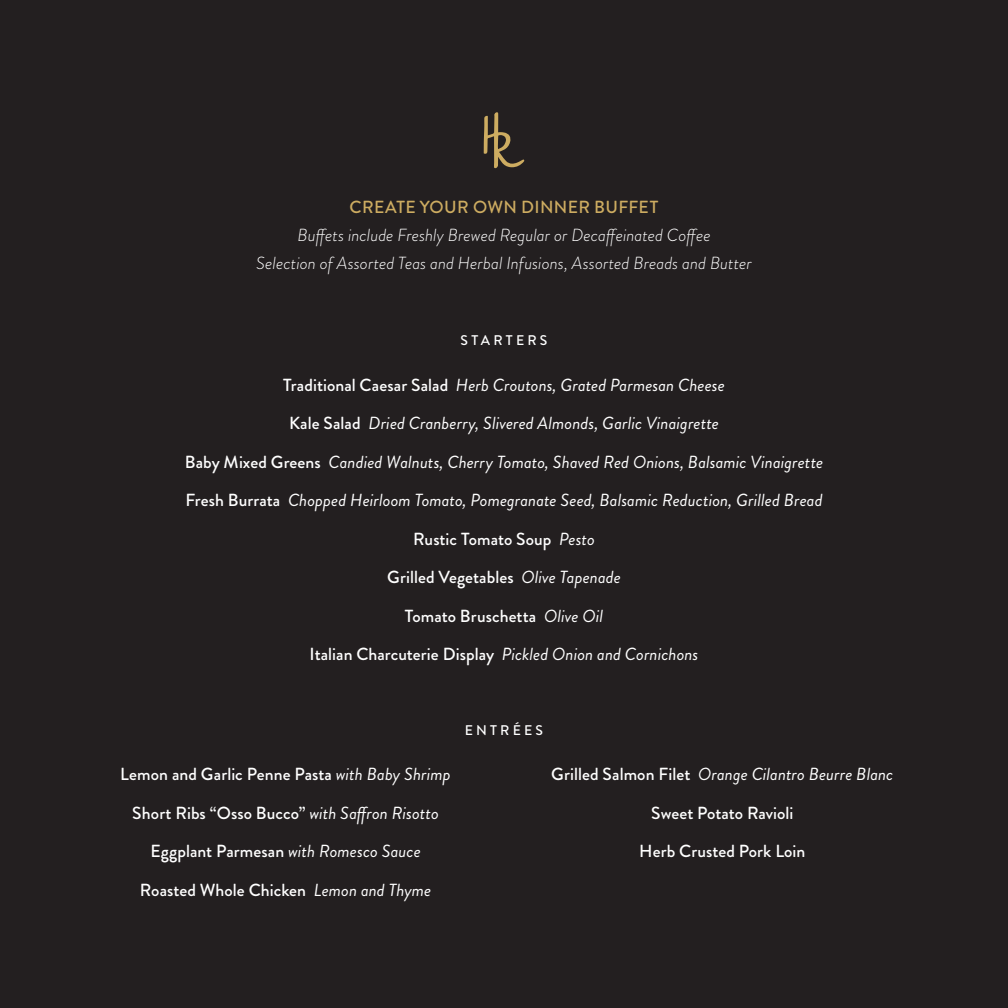
<style>
.page{position:relative;width:1008px;height:1008px;background:#231f20}
.page>*{position:absolute;margin:0;border:0;box-sizing:border-box;transform-origin:0 0}
.t1{font:italic 17.5px "Brandon Grotesque";letter-spacing:.005em;color:#fff}
.t2{font:500 17.5px "Brandon Grotesque";letter-spacing:.005em;color:#fff}
.t3{font:italic 300 17.5px/28px "Brandon Grotesque";letter-spacing:.005em;color:#fff;text-align:center}
.t4{font:500 17.5px "Brandon Grotesque";letter-spacing:.02em;color:#cdac61}
.t5{font:500 14px "Brandon Grotesque";letter-spacing:.23em;color:#fff}
.s1{font-weight:500;font-style:normal}
.s2{font-weight:400;font-style:italic}
</style>
<div class="page">
<svg style="left:484px;top:112px;width:41px;height:56px"></svg>
<p class="t4" style="left:350px;top:195px;width:310px">CREATE YOUR OWN DINNER BUFFET</p>
<p class="t3" style="left:256px;top:221px;width:497px">Buffets include Freshly Brewed Regular or Decaffeinated Coffee<br>Selection of Assorted Teas and Herbal Infusions, Assorted Breads and Butter</p>
<p class="t5" style="left:460px;top:331px;width:89px">STARTERS</p>
<p class="t1" style="left:283px;top:373px;width:443px"><span class="s1">Traditional Caesar Salad</span> Herb Croutons, Grated Parmesan Cheese</p>
<p class="t1" style="left:289px;top:411px;width:431px"><span class="s1">Kale Salad</span> Dried Cranberry, Slivered Almonds, Garlic Vinaigrette</p>
<p class="t1" style="left:185px;top:450px;width:640px"><span class="s1">Baby Mixed Greens</span> Candied Walnuts, Cherry Tomato, Shaved Red Onions, Balsamic Vinaigrette</p>
<p class="t1" style="left:185px;top:488px;width:639px"><span class="s1">Fresh Burrata</span> Chopped Heirloom Tomato, Pomegranate Seed, Balsamic Reduction, Grilled Bread</p>
<p class="t2" style="left:413px;top:527px;width:183px">Rustic Tomato Soup <span class="s2">Pesto</span></p>
<p class="t2" style="left:387px;top:565px;width:235px">Grilled Vegetables <span class="s2">Olive Tapenade</span></p>
<p class="t2" style="left:405px;top:604px;width:200px">Tomato Bruschetta <span class="s2">Olive Oil</span></p>
<p class="t2" style="left:310px;top:642px;width:390px">Italian Charcuterie Display <span class="s2">Pickled Onion and Cornichons</span></p>
<p class="t2" style="left:120px;top:762px;width:332px">Lemon and Garlic Penne Pasta <span class="s2">with Baby Shrimp</span></p>
<p class="t2" style="left:132px;top:801px;width:308px">Short Ribs “Osso Bucco” <span class="s2">with Saffron Risotto</span></p>
<p class="t2" style="left:150px;top:839px;width:272px">Eggplant Parmesan <span class="s2">with Romesco Sauce</span></p>
<p class="t2" style="left:140px;top:878px;width:293px">Roasted Whole Chicken <span class="s2">Lemon and Thyme</span></p>
<p class="t5" style="left:465px;top:721px;width:80px">ENTRÉES</p>
<p class="t1" style="left:551px;top:762px;width:344px"><span class="s1">Grilled Salmon Filet</span> Orange Cilantro Beurre Blanc</p>
<p class="t2" style="left:651px;top:801px;width:144px">Sweet Potato Ravioli</p>
<p class="t2" style="left:639px;top:839px;width:168px">Herb Crusted Pork Loin</p>
</div>
